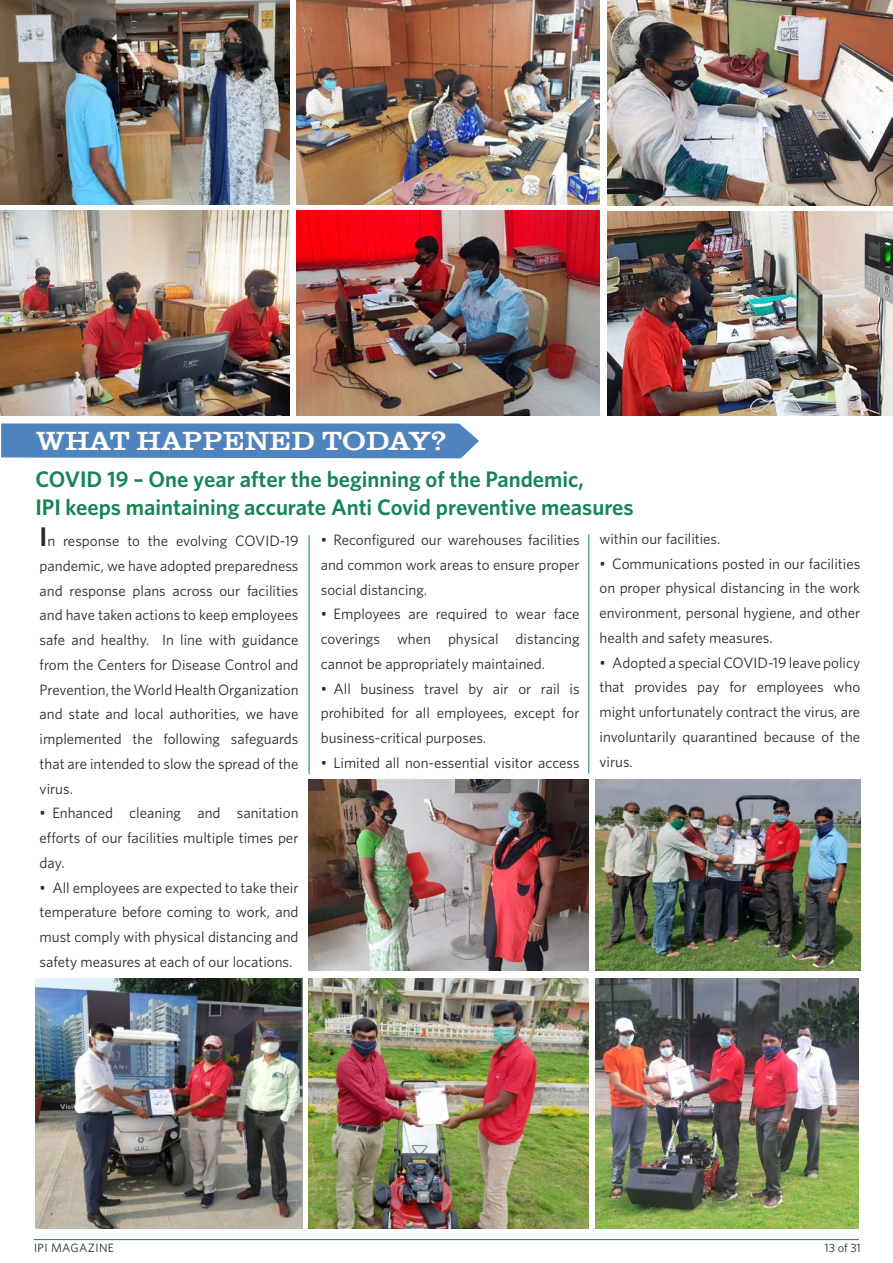
<style>
.page{position:relative;width:893px;height:1263px;background:#fff}
.page>*{position:absolute;margin:0;border:0;box-sizing:border-box;transform-origin:0 0}
.t1{font:27px "URW Clarendon T Regu Extr Wide";color:#fff}
.t2{font:600 22.5px/28.5px "Whitney";color:#168453}
.t3{font:15px/24.8px "Whitney";color:#292829;text-align:justify}
.t4{font:12px "Whitney";letter-spacing:.03em;color:#292829}
.s1{font-weight:600;font-size:27px}
</style>
<div class="page">
<hr style="left:34px;top:1239px;width:825px;height:1px;background:#2364ad">
<div style="left:1px;top:423px;width:478px;height:35px;background:#4f83bd"></div>
<hr style="left:588px;top:534px;width:1px;height:240px;background:#168453">
<img style="left:309px;top:978px;width:279px;height:250px">
<img style="left:35px;top:978px;width:268px;height:250px">
<img style="left:595px;top:979px;width:264px;height:250px">
<img style="left:595px;top:780px;width:265px;height:191px">
<hr style="left:309px;top:535px;width:1px;height:239px;background:#168453">
<img style="left:309px;top:780px;width:279px;height:191px">
<img style="left:296px;top:0;width:304px;height:204px">
<img style="left:0;top:0;width:290px;height:204px">
<img style="left:607px;top:1px;width:286px;height:204px">
<img style="left:296px;top:211px;width:304px;height:204px">
<img style="left:0;top:211px;width:290px;height:204px">
<img style="left:607px;top:211px;width:286px;height:205px">
<h1 class="t1" style="left:36px;top:424px;width:411px">WHAT HAPPENED TODAY?</h1>
<h2 class="t2" style="left:35px;top:464px;width:600px">COVID 19 – One year after the beginning of the Pandemic,<br>IPI keeps maintaining accurate Anti Covid preventive measures</h2>
<p class="t3" style="left:40px;top:528px;width:260px"><span class="s1">I</span>n response to the evolving COVID-19 pandemic, we have adopted preparedness and response plans across our facilities and have taken actions to keep employees safe and healthy. In line with guidance from the Centers for Disease Control and Prevention, the World Health Organization and state and local authorities, we have implemented the following safeguards that are intended to slow the spread of the virus.</p>
<p class="t3" style="left:40px;top:800px;width:260px">• Enhanced cleaning and sanitation efforts of our facilities multiple times per day.</p>
<p class="t3" style="left:40px;top:875px;width:260px">• All employees are expected to take their temperature before coming to work, and must comply with physical distancing and safety measures at each of our locations.</p>
<p class="t3" style="left:321px;top:527px;width:260px">• Reconfigured our warehouses facilities and common work areas to ensure proper social distancing.</p>
<p class="t3" style="left:321px;top:601px;width:260px">• Employees are required to wear face coverings when physical distancing cannot be appropriately maintained.</p>
<p class="t3" style="left:321px;top:676px;width:260px">• All business travel by air or rail is prohibited for all employees, except for business-critical purposes.</p>
<p class="t3" style="left:321px;top:750px;width:260px">• Limited all non-essential visitor access</p>
<p class="t3" style="left:599px;top:526px;width:122px">within our facilities.</p>
<p class="t3" style="left:599px;top:551px;width:262px">• Communications posted in our facilities on proper physical distancing in the work environment, personal hygiene, and other health and safety measures.</p>
<p class="t3" style="left:599px;top:650px;width:262px">• Adopted a specialCOVID-19leave policy that provides pay for employees who might unfortunately contract the virus, are involuntarily quarantined because of the virus.</p>
<p class="t4" style="left:34px;top:1241px;width:81px">IPI MAGAZINE</p>
<p class="t4" style="left:824px;top:1241px;width:38px">13 of 31</p>
</div>
